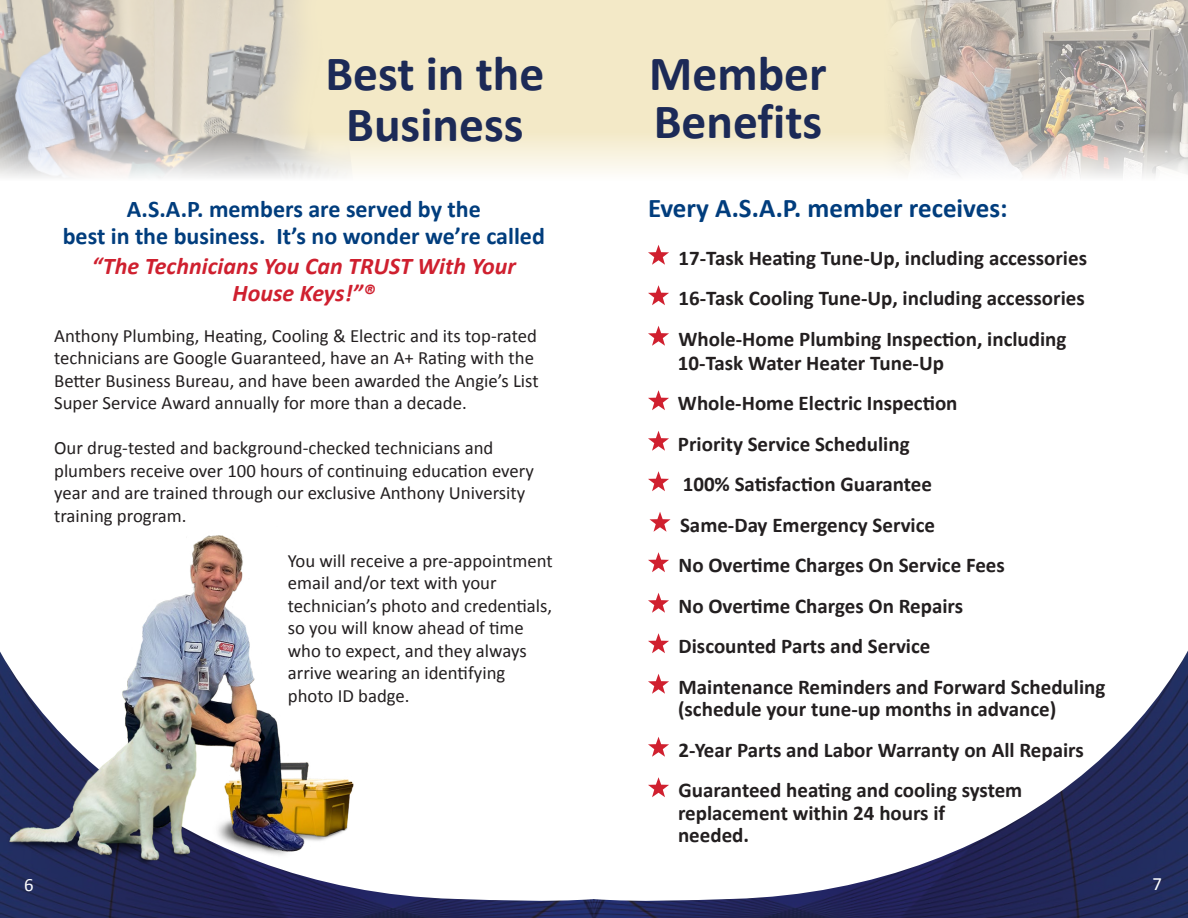
<style>
.page{position:relative;width:1188px;height:918px;background:#fff}
.page>*{position:absolute;margin:0;border:0;box-sizing:border-box;transform-origin:0 0}
.t1{font:700 49.5px/51px "Calibri";color:#1c2a57;text-align:center}
.t2{font:700 27px "Calibri";color:#013d7d}
.t3{font:700 24px/27px "Calibri";color:#013d7d;text-align:center}
.t4{font:italic 700 24px/27px "Calibri";color:#cf202f;text-align:center}
.t5{font:700 21px/40.5px "Calibri";color:#231f20}
.t6{font:18.75px/22.5px "Calibri";color:#231f20}
.t7{font:18.75px "Calibri";color:#fff}
</style>
<div class="page">
<img style="left:0;top:519px;width:1188px;height:399px">
<svg style="left:354px;top:0;width:240px;height:173px;background:#f4ebcc"></svg>
<img style="left:0;top:0;width:354px;height:178px">
<img style="left:2px;top:526px;width:374px;height:348px">
<svg style="left:594px;top:0;width:234px;height:173px;background:#f4ebcc"></svg>
<img style="left:828px;top:0;width:360px;height:178px">
<svg style="left:648px;top:245px;width:21px;height:20px"></svg>
<svg style="left:648px;top:285px;width:21px;height:20px"></svg>
<svg style="left:648px;top:326px;width:21px;height:20px"></svg>
<svg style="left:648px;top:390px;width:21px;height:20px"></svg>
<svg style="left:648px;top:431px;width:21px;height:20px"></svg>
<svg style="left:648px;top:471px;width:21px;height:20px"></svg>
<svg style="left:650px;top:512px;width:21px;height:20px"></svg>
<svg style="left:648px;top:552px;width:21px;height:20px"></svg>
<svg style="left:648px;top:593px;width:21px;height:20px"></svg>
<svg style="left:648px;top:633px;width:21px;height:20px"></svg>
<svg style="left:648px;top:674px;width:21px;height:20px"></svg>
<svg style="left:648px;top:737px;width:21px;height:20px"></svg>
<svg style="left:648px;top:777px;width:21px;height:20px"></svg>
<h1 class="t1" style="left:326px;top:47px;width:220px">Best in the<br>Business</h1>
<p class="t3" style="left:63px;top:195px;width:484px">A.S.A.P. members are served by the<br>best in the business. It’s no wonder we’re called</p>
<p class="t4" style="left:92px;top:252px;width:426px">“The Technicians You Can TRUST With Your<br>House Keys!”®</p>
<p class="t6" style="left:54px;top:323px;width:486px">Anthony Plumbing, Heating, Cooling &amp; Electric and its top-rated technicians are Google Guaranteed, have an A+ Rating with the Better Business Bureau, and have been awarded the Angie’s List Super Service Award annually for more than a decade.</p>
<p class="t6" style="left:54px;top:436px;width:481px">Our drug-tested and background-checked technicians and plumbers receive over 100 hours of continuing education every year and are trained through our exclusive Anthony University training program.</p>
<p class="t6" style="left:288px;top:548px;width:266px">You will receive a pre-appointment email and/or text with your technician’s photo and credentials, so you will know ahead of time who to expect, and they always arrive wearing an identifying photo ID badge.</p>
<h1 class="t1" style="left:649px;top:48px;width:179px;line-height:48px;text-align:left">Member<br>Benefits</h1>
<h2 class="t2" style="left:648px;top:189px;width:361px">Every A.S.A.P. member receives:</h2>
<p class="t5" style="left:679px;top:237px;width:410px;text-align:justify">17-Task Heating Tune-Up, including accessories 16-Task Cooling Tune-Up, including accessories Whole-Home Plumbing Inspection, including</p>
<p class="t5" style="left:678px;top:342px;width:429px">10-Task Water Heater Tune-Up<br>Whole-Home Electric Inspection<br>Priority Service Scheduling<br>100% Satisfaction Guarantee<br>Same-Day Emergency Service<br>No Overtime Charges On Service Fees<br>No Overtime Charges On Repairs<br>Discounted Parts and Service<br>Maintenance Reminders and Forward Scheduling</p>
<p class="t5" style="left:678px;top:688px;width:407px">(schedule your tune-up months in advance)<br>2-Year Parts and Labor Warranty on All Repairs<br>Guaranteed heating and cooling system</p>
<p class="t5" style="left:678px;top:801px;width:269px;line-height:22.5px">replacement within 24 hours if needed.</p>
<p class="t7" style="left:24px;top:873px;width:11px">6</p>
<p class="t7" style="left:1153px;top:872px;width:11px">7</p>
</div>
